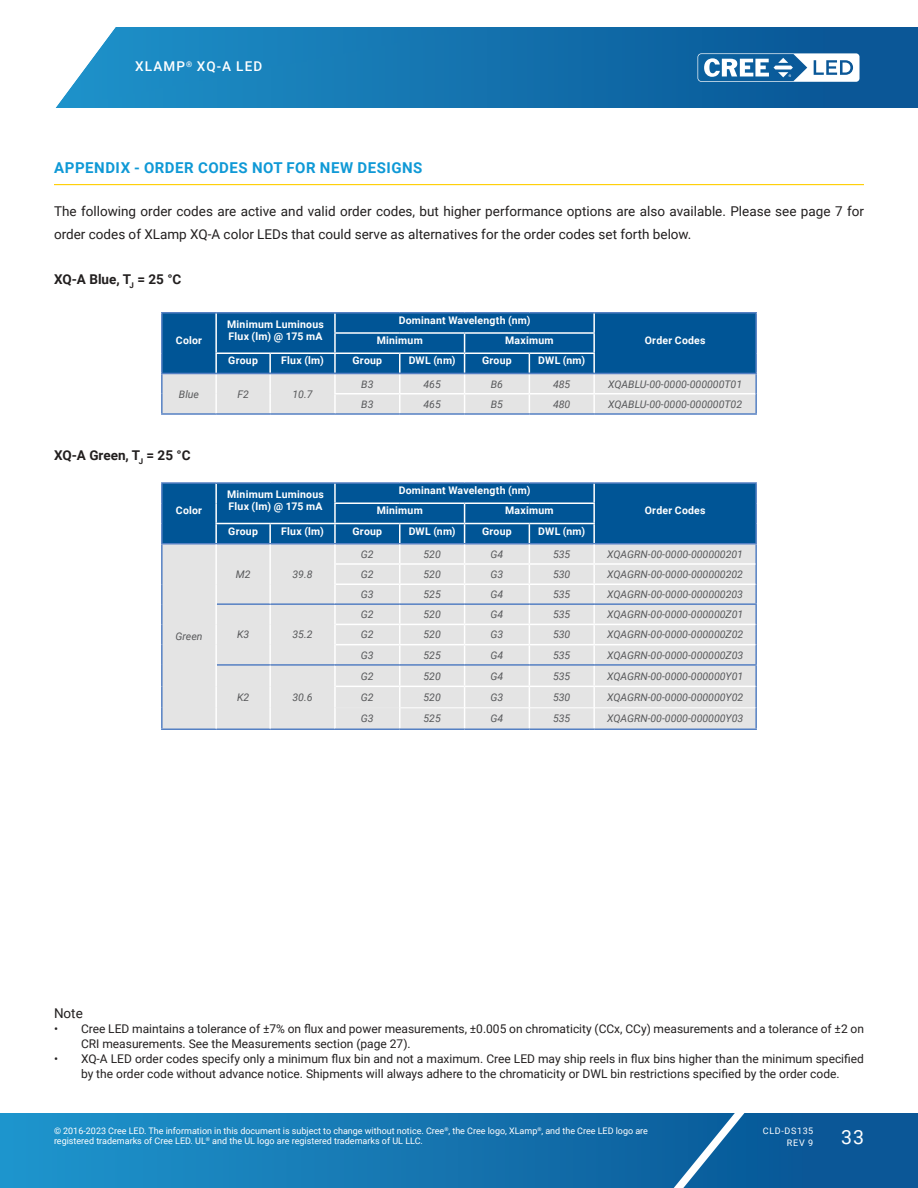
<style>
.page{position:relative;width:918px;height:1188px;background:#fff}
.page>*{position:absolute;margin:0;border:0;box-sizing:border-box;transform-origin:0 0}
.t1{font:19.5px "Roboto";color:#fff}
.t2{font:700 15px "Roboto";letter-spacing:.035em;color:#0f99d6}
.t3{font:13.5px/22.5px "Roboto";color:#221f1f}
.t4{font:700 13.5px "Roboto";color:#221f1f}
.t5{font:500 13.5px "Roboto";letter-spacing:.085em;color:#fff}
.t6{font:12px/15px "Roboto";color:#221f1f}
.t7{font:italic 10.5px "Roboto";color:#57585a}
.t8{font:700 10.5px/12px "Roboto";letter-spacing:.02em;color:#fff}
.t9{font:9px/10.8px "Roboto";color:#fff}
.t10{font:9px/12px "Roboto";letter-spacing:.085em;color:#fff;text-align:right}
</style>
<div class="page">
<img style="left:0;top:1113px;width:918px;height:75px">
<svg style="left:644px;top:1113px;width:117px;height:75px;background:#1d6ca5"></svg>
<svg style="left:85px;top:27px;width:833px;height:81px;background:#1573ae"></svg>
<img style="left:55px;top:68px;width:30px;height:40px">
<svg style="left:698px;top:53px;width:162px;height:29px"></svg>
<hr style="left:54px;top:184px;width:810px;height:1px;background:#ffce00">
<hr style="left:161px;top:413px;width:55px;height:2px;background:#5580c3">
<hr style="left:216px;top:312px;width:54px;height:2px;background:#5580c3">
<hr style="left:270px;top:312px;width:65px;height:2px;background:#5580c3">
<hr style="left:335px;top:312px;width:65px;height:2px;background:#5580c3">
<hr style="left:400px;top:312px;width:65px;height:2px;background:#5580c3">
<hr style="left:465px;top:312px;width:64px;height:2px;background:#5580c3">
<hr style="left:529px;top:312px;width:65px;height:2px;background:#5580c3">
<hr style="left:335px;top:413px;width:65px;height:2px;background:#5580c3">
<hr style="left:400px;top:413px;width:65px;height:2px;background:#5580c3">
<hr style="left:465px;top:413px;width:64px;height:2px;background:#5580c3">
<hr style="left:529px;top:413px;width:65px;height:2px;background:#5580c3">
<hr style="left:594px;top:413px;width:163px;height:2px;background:#5580c3">
<hr style="left:216px;top:413px;width:54px;height:2px;background:#5580c3">
<hr style="left:270px;top:413px;width:65px;height:2px;background:#5580c3">
<hr style="left:594px;top:312px;width:163px;height:2px;background:#5580c3">
<hr style="left:161px;top:312px;width:55px;height:2px;background:#5580c3">
<svg style="left:161px;top:313px;width:596px;height:101px;background:#6091b8"></svg>
<hr style="left:161px;top:482px;width:55px;height:2px;background:#5580c3">
<hr style="left:216px;top:482px;width:54px;height:2px;background:#5580c3">
<hr style="left:270px;top:482px;width:65px;height:2px;background:#5580c3">
<hr style="left:335px;top:482px;width:65px;height:2px;background:#5580c3">
<hr style="left:400px;top:482px;width:65px;height:2px;background:#5580c3">
<hr style="left:465px;top:482px;width:64px;height:2px;background:#5580c3">
<hr style="left:529px;top:482px;width:65px;height:2px;background:#5580c3">
<hr style="left:594px;top:482px;width:163px;height:2px;background:#5580c3">
<hr style="left:270px;top:728px;width:65px;height:2px;background:#5580c3">
<hr style="left:335px;top:728px;width:65px;height:2px;background:#5580c3">
<hr style="left:400px;top:728px;width:65px;height:2px;background:#5580c3">
<hr style="left:465px;top:728px;width:64px;height:2px;background:#5580c3">
<hr style="left:529px;top:728px;width:65px;height:2px;background:#5580c3">
<hr style="left:594px;top:728px;width:163px;height:2px;background:#5580c3">
<hr style="left:161px;top:728px;width:55px;height:2px;background:#5580c3">
<hr style="left:216px;top:728px;width:54px;height:2px;background:#5580c3">
<svg style="left:161px;top:483px;width:596px;height:245px;background:#acc1d2"></svg>
<hr style="left:269px;top:666px;width:2px;height:20px;background:#fff">
<hr style="left:269px;top:686px;width:2px;height:22px;background:#fff">
<hr style="left:269px;top:708px;width:2px;height:20px;background:#fff">
<p class="t5" style="left:135px;top:62px;width:129px">XLAMP<sup>®</sup> XQ-A LED</p>
<h2 class="t2" style="left:54px;top:161px;width:370px">APPENDIX - ORDER CODES NOT FOR NEW DESIGNS</h2>
<p class="t3" style="left:54px;top:201px;width:811px">The following order codes are active and valid order codes, but higher performance options are also available. Please see page 7 for order codes of XLamp XQ-A color LEDs that could serve as alternatives for the order codes set forth below.</p>
<p class="t4" style="left:54px;top:273px;width:129px">XQ-A Blue, T<sub>J</sub> = 25 °C</p>
<p class="t8" style="left:176px;top:335px;width:28px">Color</p>
<p class="t8" style="left:227px;top:319px;width:98px">Minimum Luminous<br>Flux (lm) @ 175 mA</p>
<p class="t8" style="left:377px;top:310px;width:155px;line-height:20.2px;text-indent:22px">Dominant Wavelength (nm)<br>Minimum</p>
<p class="t8" style="left:505px;top:335px;width:50px">Maximum</p>
<p class="t8" style="left:645px;top:335px;width:62px">Order Codes</p>
<p class="t8" style="left:228px;top:355px;width:31px">Group</p>
<p class="t8" style="left:281px;top:354px;width:44px">Flux (lm)</p>
<p class="t8" style="left:353px;top:355px;width:31px">Group</p>
<p class="t8" style="left:409px;top:354px;width:48px">DWL (nm)</p>
<p class="t8" style="left:482px;top:355px;width:31px">Group</p>
<p class="t8" style="left:538px;top:354px;width:48px">DWL (nm)</p>
<p class="t7" style="left:179px;top:390px;width:22px">Blue</p>
<p class="t7" style="left:237px;top:390px;width:13px">F2</p>
<p class="t7" style="left:293px;top:390px;width:22px">10.7</p>
<p class="t4" style="left:54px;top:449px;width:138px">XQ-A Green, T<sub>J</sub> = 25 °C</p>
<p class="t7" style="left:361px;top:380px;width:14px">B3</p>
<p class="t7" style="left:424px;top:380px;width:19px">465</p>
<p class="t7" style="left:491px;top:380px;width:14px">B6</p>
<p class="t7" style="left:553px;top:380px;width:19px">485</p>
<p class="t7" style="left:608px;top:380px;width:135px">XQABLU-00-0000-000000T01</p>
<p class="t7" style="left:361px;top:400px;width:14px">B3</p>
<p class="t7" style="left:424px;top:400px;width:19px">465</p>
<p class="t7" style="left:491px;top:400px;width:14px">B5</p>
<p class="t7" style="left:553px;top:400px;width:19px">480</p>
<p class="t7" style="left:608px;top:400px;width:135px">XQABLU-00-0000-000000T02</p>
<p class="t8" style="left:176px;top:505px;width:28px">Color</p>
<p class="t7" style="left:176px;top:633px;width:28px">Green</p>
<p class="t8" style="left:227px;top:489px;width:98px">Minimum Luminous<br>Flux (lm) @ 175 mA</p>
<p class="t8" style="left:377px;top:480px;width:155px;line-height:20.2px;text-indent:22px">Dominant Wavelength (nm)<br>Minimum</p>
<p class="t8" style="left:505px;top:505px;width:50px">Maximum</p>
<p class="t8" style="left:645px;top:505px;width:62px">Order Codes</p>
<p class="t8" style="left:228px;top:526px;width:31px">Group</p>
<p class="t8" style="left:281px;top:524px;width:44px">Flux (lm)</p>
<p class="t8" style="left:353px;top:526px;width:31px">Group</p>
<p class="t8" style="left:409px;top:524px;width:48px">DWL (nm)</p>
<p class="t8" style="left:482px;top:526px;width:31px">Group</p>
<p class="t8" style="left:538px;top:524px;width:48px">DWL (nm)</p>
<p class="t7" style="left:236px;top:570px;width:16px">M2</p>
<p class="t7" style="left:293px;top:570px;width:22px">39.8</p>
<p class="t7" style="left:237px;top:631px;width:14px">K3</p>
<p class="t7" style="left:293px;top:631px;width:22px">35.2</p>
<p class="t7" style="left:237px;top:693px;width:14px">K2</p>
<p class="t7" style="left:293px;top:693px;width:22px">30.6</p>
<p class="t7" style="left:361px;top:550px;width:14px">G2</p>
<p class="t7" style="left:424px;top:550px;width:19px">520</p>
<p class="t7" style="left:491px;top:550px;width:14px">G4</p>
<p class="t7" style="left:553px;top:550px;width:19px">535</p>
<p class="t7" style="left:607px;top:550px;width:137px">XQAGRN-00-0000-000000201</p>
<p class="t7" style="left:361px;top:570px;width:14px">G2</p>
<p class="t7" style="left:424px;top:570px;width:19px">520</p>
<p class="t7" style="left:491px;top:570px;width:14px">G3</p>
<p class="t7" style="left:553px;top:570px;width:19px">530</p>
<p class="t7" style="left:607px;top:570px;width:137px">XQAGRN-00-0000-000000202</p>
<p class="t7" style="left:361px;top:590px;width:14px">G3</p>
<p class="t7" style="left:424px;top:590px;width:19px">525</p>
<p class="t7" style="left:491px;top:590px;width:14px">G4</p>
<p class="t7" style="left:553px;top:590px;width:19px">535</p>
<p class="t7" style="left:607px;top:590px;width:137px">XQAGRN-00-0000-000000203</p>
<p class="t7" style="left:361px;top:610px;width:14px">G2</p>
<p class="t7" style="left:424px;top:610px;width:19px">520</p>
<p class="t7" style="left:491px;top:610px;width:14px">G4</p>
<p class="t7" style="left:553px;top:610px;width:19px">535</p>
<p class="t7" style="left:607px;top:610px;width:138px">XQAGRN-00-0000-000000Z01</p>
<p class="t7" style="left:361px;top:631px;width:14px">G2</p>
<p class="t7" style="left:424px;top:631px;width:19px">520</p>
<p class="t7" style="left:491px;top:631px;width:14px">G3</p>
<p class="t7" style="left:553px;top:631px;width:19px">530</p>
<p class="t7" style="left:607px;top:631px;width:138px">XQAGRN-00-0000-000000Z02</p>
<p class="t7" style="left:361px;top:651px;width:14px">G3</p>
<p class="t7" style="left:424px;top:651px;width:19px">525</p>
<p class="t7" style="left:491px;top:651px;width:14px">G4</p>
<p class="t7" style="left:553px;top:651px;width:19px">535</p>
<p class="t7" style="left:607px;top:651px;width:138px">XQAGRN-00-0000-000000Z03</p>
<p class="t7" style="left:361px;top:672px;width:14px">G2</p>
<p class="t7" style="left:424px;top:672px;width:19px">520</p>
<p class="t7" style="left:491px;top:672px;width:14px">G4</p>
<p class="t7" style="left:553px;top:672px;width:19px">535</p>
<p class="t7" style="left:607px;top:672px;width:138px">XQAGRN-00-0000-000000Y01</p>
<p class="t7" style="left:361px;top:693px;width:14px">G2</p>
<p class="t7" style="left:424px;top:693px;width:19px">520</p>
<p class="t7" style="left:491px;top:693px;width:14px">G3</p>
<p class="t7" style="left:553px;top:693px;width:19px">530</p>
<p class="t7" style="left:607px;top:693px;width:138px">XQAGRN-00-0000-000000Y02</p>
<p class="t7" style="left:361px;top:715px;width:14px">G3</p>
<p class="t7" style="left:424px;top:715px;width:19px">525</p>
<p class="t7" style="left:491px;top:715px;width:14px">G4</p>
<p class="t7" style="left:553px;top:715px;width:19px">535</p>
<p class="t7" style="left:607px;top:715px;width:138px">XQAGRN-00-0000-000000Y03</p>
<p class="t3" style="left:54px;top:1003px;width:30px">Note</p>
<p class="t6" style="left:81px;top:1022px;width:784px;text-indent:-27px">• Cree LED maintains a tolerance of ±7% on 昀氀ux and power measurements, ±0.005 on chromaticity (CCx, CCy) measurements and a tolerance of ±2 on<br>CRI measurements. See the Measurements section (page 27).</p>
<p class="t6" style="left:54px;top:1052px;width:812px;text-align:center">• XQ-A LED order codes specify only a minimum 昀氀ux bin and not a maximum. Cree LED may ship reels in 昀氀ux bins higher than the minimum speci昀椀ed by the order code without advance notice. Shipments will always adhere to the chromaticity or DWL bin restrictions speci昀椀ed by the order code.</p>
<p class="t9" style="left:54px;top:1126px;width:596px">© 2016-2023 Cree LED. The information in this document is subject to change without notice. Cree<sup>®</sup>, the Cree logo, XLamp<sup>®</sup>, and the Cree LED logo are registered trademarks of Cree LED. UL<sup>®</sup> and the UL logo are registered trademarks of UL LLC.</p>
<p class="t10" style="left:763px;top:1125px;width:52px">CLD-DS135<br>REV 9</p>
<h1 class="t1" style="left:841px;top:1128px;width:24px">33</h1>
</div>
